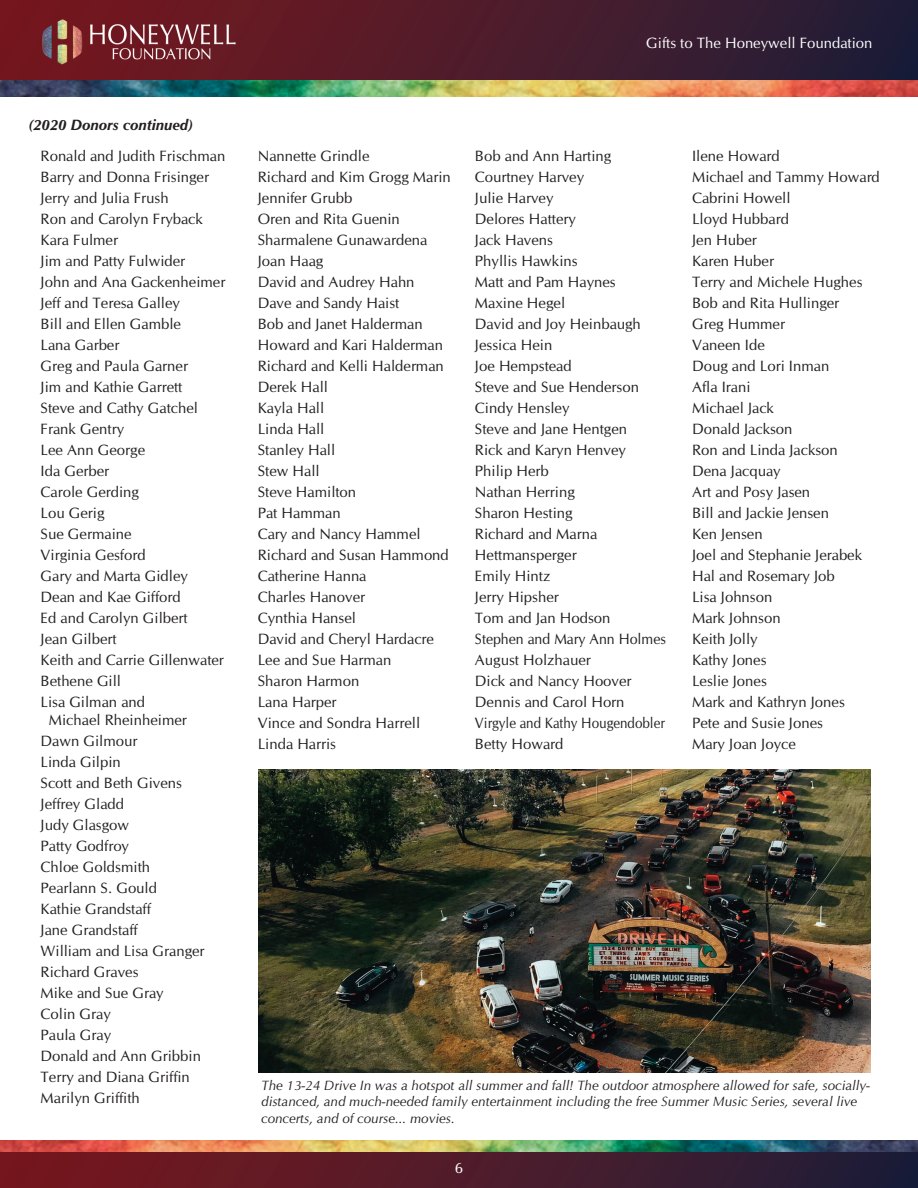
<style>
.page{position:relative;width:918px;height:1188px;background:#fff}
.page>*{position:absolute;margin:0;border:0;box-sizing:border-box;transform-origin:0 0}
.t1{font:15px/21px "CG Omega";color:#231f20}
.t2{font:15px "CG Omega";color:#fff}
.t3{font:italic 700 15px "CG Omega";color:#231f20}
.t4{font:italic 13.5px/16.2px "CG Omega";color:#231f20}
</style>
<div class="page">
<img style="left:0;top:80px;width:918px;height:16px">
<div style="left:0;top:0;width:918px;height:80px;background:linear-gradient(to right,#7c171c,#201e38)"></div>
<div style="left:0;top:1152px;width:918px;height:36px;background:linear-gradient(to right,#7d171c,#1f1e38)"></div>
<img style="left:40px;top:19px;width:200px;height:47px">
<img style="left:0;top:1140px;width:918px;height:12px">
<img style="left:259px;top:770px;width:612px;height:302px">
<p class="t3" style="left:29px;top:116px;width:165px">(2020 Donors continued)</p>
<p class="t1" style="left:41px;top:145px;width:186px">Ronald and Judith Frischman<br>Barry and Donna Frisinger<br>Jerry and Julia Frush<br>Ron and Carolyn Fryback<br>Kara Fulmer<br>Jim and Patty Fulwider<br>John and Ana Gackenheimer<br>Jeff and Teresa Galley<br>Bill and Ellen Gamble<br>Lana Garber<br>Greg and Paula Garner<br>Jim and Kathie Garrett<br>Steve and Cathy Gatchel<br>Frank Gentry<br>Lee Ann George<br>Ida Gerber<br>Carole Gerding<br>Lou Gerig<br>Sue Germaine<br>Virginia Gesford<br>Gary and Marta Gidley<br>Dean and Kae Gifford<br>Ed and Carolyn Gilbert<br>Jean Gilbert<br>Keith and Carrie Gillenwater<br>Bethene Gill<br>Lisa Gilman and</p>
<p class="t1" style="left:41px;top:709px;width:166px;text-indent:8px">Michael Rheinheimer<br>Dawn Gilmour<br>Linda Gilpin<br>Scott and Beth Givens<br>Jeffrey Gladd<br>Judy Glasgow<br>Patty Godfroy<br>Chloe Goldsmith<br>Pearlann S. Gould<br>Kathie Grandstaff<br>Jane Grandstaff<br>William and Lisa Granger<br>Richard Graves<br>Mike and Sue Gray<br>Colin Gray<br>Paula Gray<br>Donald and Ann Gribbin<br>Terry and Diana Griffin<br>Marilyn Griffith</p>
<p class="t2" style="left:646px;top:34px;width:228px">Gifts to The Honeywell Foundation</p>
<p class="t1" style="left:258px;top:145px;width:195px">Nannette Grindle<br>Richard and Kim Grogg Marin<br>Jennifer Grubb<br>Oren and Rita Guenin<br>Sharmalene Gunawardena<br>Joan Haag<br>David and Audrey Hahn<br>Dave and Sandy Haist<br>Bob and Janet Halderman<br>Howard and Kari Halderman<br>Richard and Kelli Halderman<br>Derek Hall<br>Kayla Hall<br>Linda Hall<br>Stanley Hall<br>Stew Hall<br>Steve Hamilton<br>Pat Hamman<br>Cary and Nancy Hammel<br>Richard and Susan Hammond<br>Catherine Hanna<br>Charles Hanover<br>Cynthia Hansel<br>David and Cheryl Hardacre<br>Lee and Sue Harman<br>Sharon Harmon<br>Lana Harper<br>Vince and Sondra Harrell<br>Linda Harris</p>
<p class="t1" style="left:475px;top:145px;width:193px">Bob and Ann Harting<br>Courtney Harvey<br>Julie Harvey<br>Delores Hattery<br>Jack Havens<br>Phyllis Hawkins<br>Matt and Pam Haynes<br>Maxine Hegel<br>David and Joy Heinbaugh<br>Jessica Hein<br>Joe Hempstead<br>Steve and Sue Henderson<br>Cindy Hensley<br>Steve and Jane Hentgen<br>Rick and Karyn Henvey<br>Philip Herb<br>Nathan Herring<br>Sharon Hesting<br>Richard and Marna<br>Hettmansperger<br>Emily Hintz<br>Jerry Hipsher<br>Tom and Jan Hodson<br>Stephen and Mary Ann Holmes<br>August Holzhauer<br>Dick and Nancy Hoover<br>Dennis and Carol Horn<br>Virgyle and Kathy Hougendobler<br>Betty Howard</p>
<p class="t1" style="left:692px;top:145px;width:189px">Ilene Howard<br>Michael and Tammy Howard<br>Cabrini Howell<br>Lloyd Hubbard<br>Jen Huber<br>Karen Huber<br>Terry and Michele Hughes<br>Bob and Rita Hullinger<br>Greg Hummer<br>Vaneen Ide<br>Doug and Lori Inman<br>Afla Irani<br>Michael Jack<br>Donald Jackson<br>Ron and Linda Jackson<br>Dena Jacquay<br>Art and Posy Jasen<br>Bill and Jackie Jensen<br>Ken Jensen<br>Joel and Stephanie Jerabek<br>Hal and Rosemary Job<br>Lisa Johnson<br>Mark Johnson<br>Keith Jolly<br>Kathy Jones<br>Leslie Jones<br>Mark and Kathryn Jones<br>Pete and Susie Jones<br>Mary Joan Joyce</p>
<p class="t4" style="left:261px;top:1077px;width:610px">The 13-24 Drive In was a hotspot all summer and fall! The outdoor atmosphere allowed for safe, socially&shy;distanced, and much-needed family entertainment including the free Summer Music Series, several live concerts, and of course... movies.</p>
<p class="t2" style="left:455px;top:1159px;width:10px">6</p>
</div>
